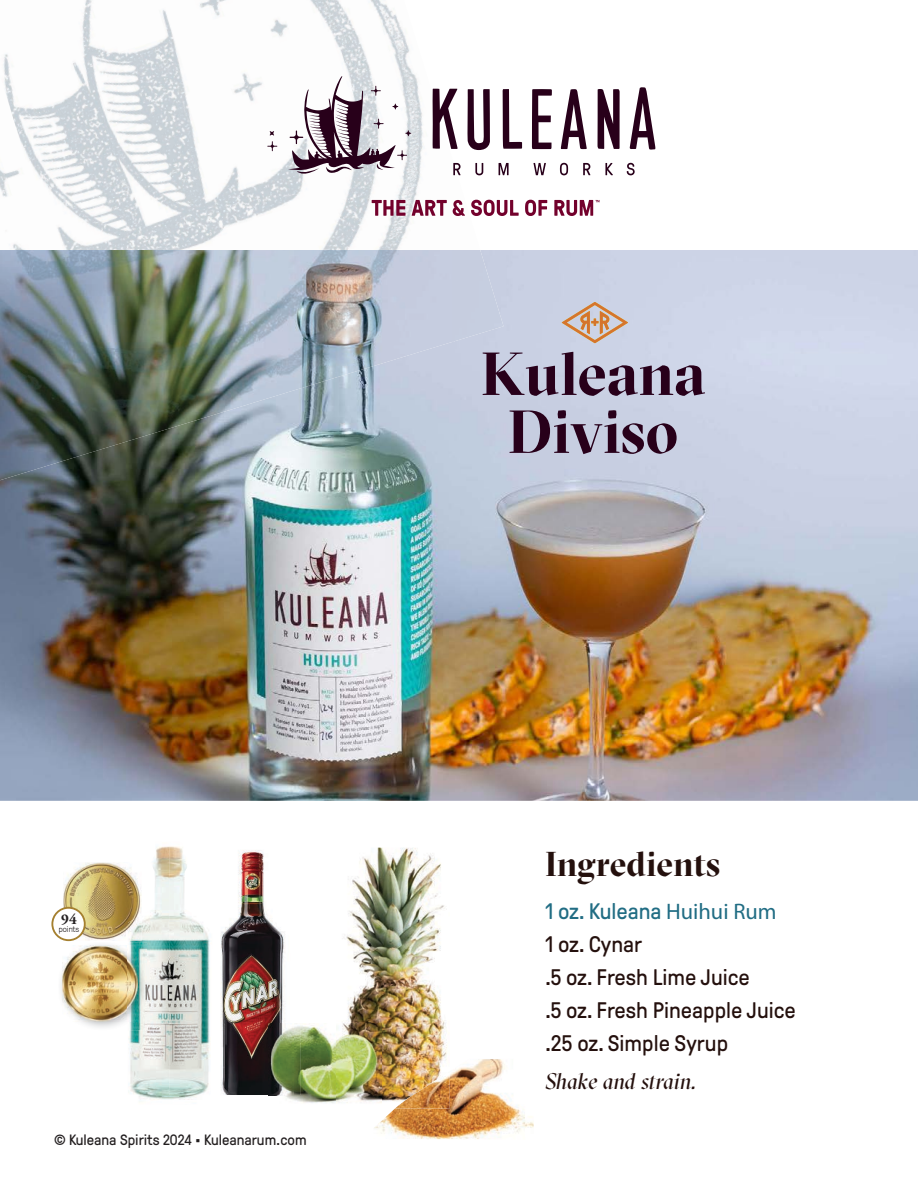
<style>
.page{position:relative;width:918px;height:1188px;background:#fff}
.page>*{position:absolute;margin:0;border:0;box-sizing:border-box;transform-origin:0 0}
.t1{font:700 60.6px/57.9px "GT Sectra Display Trial";color:#28001a;text-align:center}
.t2{font:700 34.5px "GT Sectra Display Trial";color:#24100d}
.t3{font:22.5px/33px "GT Pressura Pro Trial";color:#24100d}
.t4{font:italic 22.5px "GT Sectra Display Trial";letter-spacing:-.005em;color:#24100d}
.t5{font:15px "GT Pressura";color:#231f20}
.t6{font:700 15px "Adobe Garamond Pro";color:#231f20}
.t7{font:300 8.4px "GT Pressura";letter-spacing:-.01em;color:#231f20}
.s1{color:#216d84}
.s2{font-family:"Myriad Pro";color:#216d84}
</style>
<div class="page">
<img style="left:0;top:250px;width:918px;height:551px">
<img style="left:3px;top:0;width:187px;height:250px">
<img style="left:0;top:75px;width:53px;height:175px">
<img style="left:190px;top:0;width:160px;height:250px">
<img style="left:350px;top:0;width:130px;height:250px">
<img style="left:155px;top:219px;width:112px;height:31px">
<img style="left:0;top:250px;width:152px;height:230px">
<img style="left:150px;top:250px;width:153px;height:184px">
<img style="left:302px;top:250px;width:152px;height:138px">
<div style="left:453px;top:250px;width:51px;height:92px;background:#c6cee0"></div>
<svg style="left:562px;top:302px;width:66px;height:41px;background:#cebab2"></svg>
<img style="left:346px;top:848px;width:101px;height:211px">
<img style="left:221px;top:850px;width:64px;height:245px">
<img style="left:269px;top:1023px;width:112px;height:80px">
<img style="left:293px;top:1023px;width:7px;height:72px">
<img style="left:269px;top:1023px;width:24px;height:72px">
<img style="left:363px;top:1059px;width:171px;height:81px">
<img style="left:395px;top:1071px;width:55px;height:37px">
<img style="left:129px;top:846px;width:68px;height:254px">
<img style="left:169px;top:846px;width:41px;height:249px">
<img style="left:60px;top:942px;width:87px;height:88px">
<img style="left:62px;top:946px;width:76px;height:76px">
<img style="left:63px;top:862px;width:79px;height:79px">
<img style="left:128px;top:915px;width:14px;height:26px">
<div style="left:52px;top:908px;width:33px;height:32px;background:#fff;border-radius:50%"></div>
<div style="left:51px;top:907px;width:35px;height:34px;border:2px solid #a58030;border-radius:50%"></div>
<svg style="left:372px;top:200px;width:227px;height:16px"></svg>
<svg style="left:267px;top:131px;width:10px;height:20px"></svg>
<svg style="left:288px;top:76px;width:123px;height:102px"></svg>
<svg style="left:453px;top:163px;width:8px;height:12px"></svg>
<svg style="left:475px;top:163px;width:8px;height:12px"></svg>
<svg style="left:499px;top:163px;width:10px;height:12px"></svg>
<svg style="left:533px;top:163px;width:13px;height:12px"></svg>
<svg style="left:560px;top:163px;width:8px;height:12px"></svg>
<svg style="left:583px;top:163px;width:7px;height:12px"></svg>
<svg style="left:605px;top:163px;width:8px;height:12px"></svg>
<svg style="left:627px;top:163px;width:8px;height:12px"></svg>
<svg style="left:561px;top:89px;width:26px;height:60px"></svg>
<svg style="left:630px;top:87px;width:26px;height:63px"></svg>
<svg style="left:598px;top:89px;width:22px;height:60px"></svg>
<svg style="left:532px;top:89px;width:20px;height:60px"></svg>
<svg style="left:432px;top:89px;width:26px;height:60px"></svg>
<svg style="left:503px;top:89px;width:19px;height:60px"></svg>
<svg style="left:467px;top:89px;width:23px;height:61px"></svg>
<p class="t6" style="left:61px;top:911px;width:17px">94</p>
<p class="t7" style="left:59px;top:923px;width:22px">points</p>
<p class="t5" style="left:54px;top:1129px;width:254px">© Kuleana Spirits 2024 • Kuleanarum.com</p>
<h1 class="t1" style="left:481px;top:352px;width:226px">Kuleana<br>Diviso</h1>
<h2 class="t2" style="left:545px;top:851px;width:176px">Ingredients</h2>
<p class="t3" style="left:545px;top:897px;width:252px"><span class="s1">1 oz. Kuleana</span> <span class="s2">Huihui Rum<br></span>1 oz. Cynar<br>.5 oz. Fresh Lime Juice<br>.5 oz. Fresh Pineapple Juice .25 oz. Simple Syrup</p>
<p class="t4" style="left:545px;top:1073px;width:153px">Shake and strain.</p>
</div>
